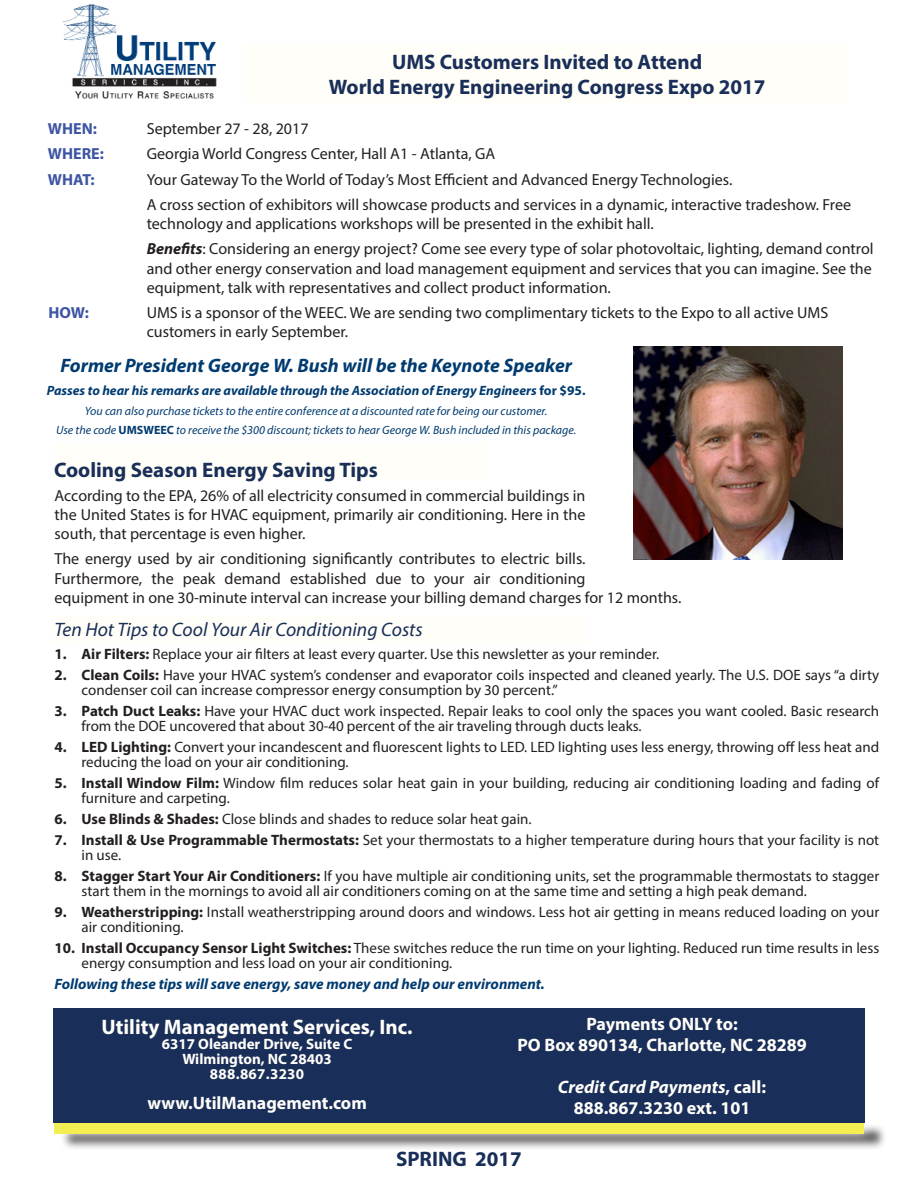
<style>
.page{position:relative;width:918px;height:1188px;background:#fff}
.page>*{position:absolute;margin:0;border:0;box-sizing:border-box;transform-origin:0 0}
.t1{font:700 21px "Myriad Pro";color:#192e58}
.t2{font:700 21px "Myriad Pro";color:#fffefa}
.t3{font:italic 700 19.5px "Myriad Pro";color:#003b70}
.t4{font:italic 19.5px "Myriad Pro";color:#192e58}
.t5{font:700 18px "Myriad Pro";color:#fffefa}
.t6{font:italic 700 18px "Myriad Pro";color:#fffefa}
.t7{font:16.05px/19.2px "Myriad Pro";color:#231f20}
.t8{font:700 16.05px "Myriad Pro";color:#3e54a4}
.t9{font:15px/15px "Myriad Pro";color:#231f20}
.t10{font:italic 700 15px "Myriad Pro";color:#003b70}
.t11{font:700 15px "Myriad Pro";color:#fffefa}
.t12{font:700 15px "Myriad Pro";letter-spacing:.02em;color:#fffefa}
.t13{font:italic 700 13.5px "Myriad Pro";color:#003b70}
.t14{font:italic 12px/19.2px "Myriad Pro";color:#003b70;text-align:center}
.s1{font-weight:700;font-style:italic}
.s2{font-style:normal}
.s3{font-weight:700;font-style:normal}
.s4{font-weight:700}
</style>
<div class="page">
<div style="left:60px;top:1123px;width:826px;height:27px;background:#231f20;opacity:.75"></div>
<div style="left:44px;top:1114px;width:830px;height:30px;background:#fff;opacity:.75"></div>
<div style="left:54px;top:1123px;width:810px;height:11px;background:#f4ee54"></div>
<img style="left:62px;top:4px;width:155px;height:95px">
<div style="left:245px;top:44px;width:604px;height:59px;background:#fffef8"></div>
<img style="left:633px;top:346px;width:210px;height:213px">
<div style="left:54px;top:443px;width:432px;height:36px;background:#fffef8"></div>
<div style="left:55px;top:615px;width:532px;height:28px;background:#fffef8"></div>
<div style="left:53px;top:1009px;width:812px;height:114px;background:#192e58"></div>
<p class="t1" style="left:392px;top:48px;width:312px">UMS Customers Invited to Attend</p>
<p class="t1" style="left:329px;top:73px;width:438px">World Energy Engineering Congress Expo 2017</p>
<p class="t8" style="left:48px;top:118px;width:51px">WHEN:</p>
<p class="t7" style="left:147px;top:119px;width:163px">September 27 - 28, 2017</p>
<p class="t8" style="left:48px;top:144px;width:58px">WHERE:</p>
<p class="t7" style="left:147px;top:144px;width:350px">Georgia World Congress Center, Hall A1 - Atlanta, GA</p>
<p class="t8" style="left:48px;top:169px;width:48px">WHAT:</p>
<p class="t7" style="left:147px;top:169px;width:587px">Your Gateway To the World of Today’s Most Efficient and Advanced Energy Technologies.</p>
<p class="t7" style="left:147px;top:195px;width:706px">A cross section of exhibitors will showcase products and services in a dynamic, interactive tradeshow. Free technology and applications workshops will be presented in the exhibit hall.</p>
<p class="t7" style="left:147px;top:239px;width:728px;text-align:justify"><span class="s1">Benefits</span>: Considering an energy project? Come see every type of solar photovoltaic, lighting, demand control and other energy conservation and load management equipment and services that you can imagine. See the equipment, talk with representatives and collect product information.</p>
<p class="t8" style="left:48px;top:302px;width:42px">HOW:</p>
<p class="t7" style="left:147px;top:303px;width:683px">UMS is a sponsor of the WEEC. We are sending two complimentary tickets to the Expo to all active UMS customers in early September.</p>
<p class="t3" style="left:60px;top:353px;width:513px">Former President George W. Bush will be the Keynote Speaker</p>
<p class="t13" style="left:47px;top:381px;width:540px">Passes to hear his remarks are available through the Association of Energy Engineers <span class="s2">for $95.</span></p>
<p class="t14" style="left:56px;top:401px;width:522px">You can also purchase tickets to the entire conference at a discounted rate for being our customer.<br>Use the code <span class="s3">UMSWEEC</span> to receive the $300 discount; tickets to hear George W. Bush included in this package.</p>
<p class="t1" style="left:54px;top:456px;width:325px">Cooling Season Energy Saving Tips</p>
<p class="t7" style="left:55px;top:485px;width:532px;text-align:justify">According to the EPA, 26% of all electricity consumed in commercial buildings in the United States is for HVAC equipment, primarily air conditioning. Here in the south, that percentage is even higher.</p>
<p class="t7" style="left:55px;top:549px;width:628px">The energy used by air conditioning significantly contributes to electric bills.<br>Furthermore, the peak demand established due to your air conditioning<br>equipment in one 30-minute interval can increase your billing demand charges for 12 months.</p>
<p class="t4" style="left:55px;top:618px;width:370px">Ten Hot Tips to Cool Your Air Conditioning Costs</p>
<p class="t9" style="left:55px;top:647px;width:606px"><span class="s4">1. Air Filters:</span> Replace your air filters at least every quarter. Use this newsletter as your reminder.</p>
<p class="t9" style="left:82px;top:668px;width:799px;text-indent:-27px"><span class="s4">2. Clean Coils:</span> Have your HVAC system’s condenser and evaporator coils inspected and cleaned yearly. The U.S. DOE says “a dirty condenser coil can increase compressor energy consumption by 30 percent.”</p>
<p class="t9" style="left:82px;top:704px;width:799px;text-indent:-27px"><span class="s4">3. Patch Duct Leaks:</span> Have your HVAC duct work inspected. Repair leaks to cool only the spaces you want cooled. Basic research from the DOE uncovered that about 30-40 percent of the air traveling through ducts leaks.</p>
<p class="t9" style="left:82px;top:740px;width:799px;text-indent:-27px"><span class="s4">4. LED Lighting:</span> Convert your incandescent and fluorescent lights to LED. LED lighting uses less energy, throwing off less heat and reducing the load on your air conditioning.</p>
<p class="t9" style="left:82px;top:776px;width:799px;text-indent:-27px"><span class="s4">5. Install Window Film:</span> Window film reduces solar heat gain in your building, reducing air conditioning loading and fading of furniture and carpeting.</p>
<p class="t9" style="left:55px;top:812px;width:479px"><span class="s4">6. Use Blinds &amp; Shades:</span> Close blinds and shades to reduce solar heat gain.</p>
<p class="t9" style="left:82px;top:833px;width:799px;text-indent:-27px"><span class="s4">7. Install &amp; Use Programmable Thermostats:</span> Set your thermostats to a higher temperature during hours that your facility is not in use.</p>
<p class="t9" style="left:82px;top:869px;width:799px;text-indent:-27px"><span class="s4">8. Stagger Start Your Air Conditioners:</span> If you have multiple air conditioning units, set the programmable thermostats to stagger start them in the mornings to avoid all air conditioners coming on at the same time and setting a high peak demand.</p>
<p class="t9" style="left:82px;top:905px;width:799px;text-indent:-27px"><span class="s4">9. Weatherstripping:</span> Install weatherstripping around doors and windows. Less hot air getting in means reduced loading on your air conditioning.</p>
<p class="t9" style="left:82px;top:941px;width:799px;text-indent:-27px"><span class="s4">10. Install Occupancy Sensor Light Switches:</span> These switches reduce the run time on your lighting. Reduced run time results in less energy consumption and less load on your air conditioning.</p>
<p class="t10" style="left:55px;top:975px;width:492px">Following these tips will save energy, save money and help our environment.</p>
<p class="t5" style="left:586px;top:1012px;width:153px">Payments ONLY to:</p>
<p class="t5" style="left:517px;top:1033px;width:291px">PO Box 890134, Charlotte, NC 28289</p>
<p class="t6" style="left:558px;top:1076px;width:210px">Credit Card Payments<span class="s2">, call:</span></p>
<p class="t5" style="left:574px;top:1096px;width:178px">888.867.3230 ext. 101</p>
<p class="t2" style="left:102px;top:1013px;width:313px">Utility Management Services, Inc.</p>
<p class="t11" style="left:162px;top:1034px;width:192px">6317 Oleander Drive, Suite C</p>
<p class="t11" style="left:182px;top:1049px;width:151px">Wilmington, NC 28403</p>
<p class="t12" style="left:210px;top:1064px;width:96px">888.867.3230</p>
<p class="t5" style="left:147px;top:1091px;width:221px">www.UtilManagement.com</p>
<p class="t1" style="left:396px;top:1145px;width:127px">SPRING 2017</p>
</div>
